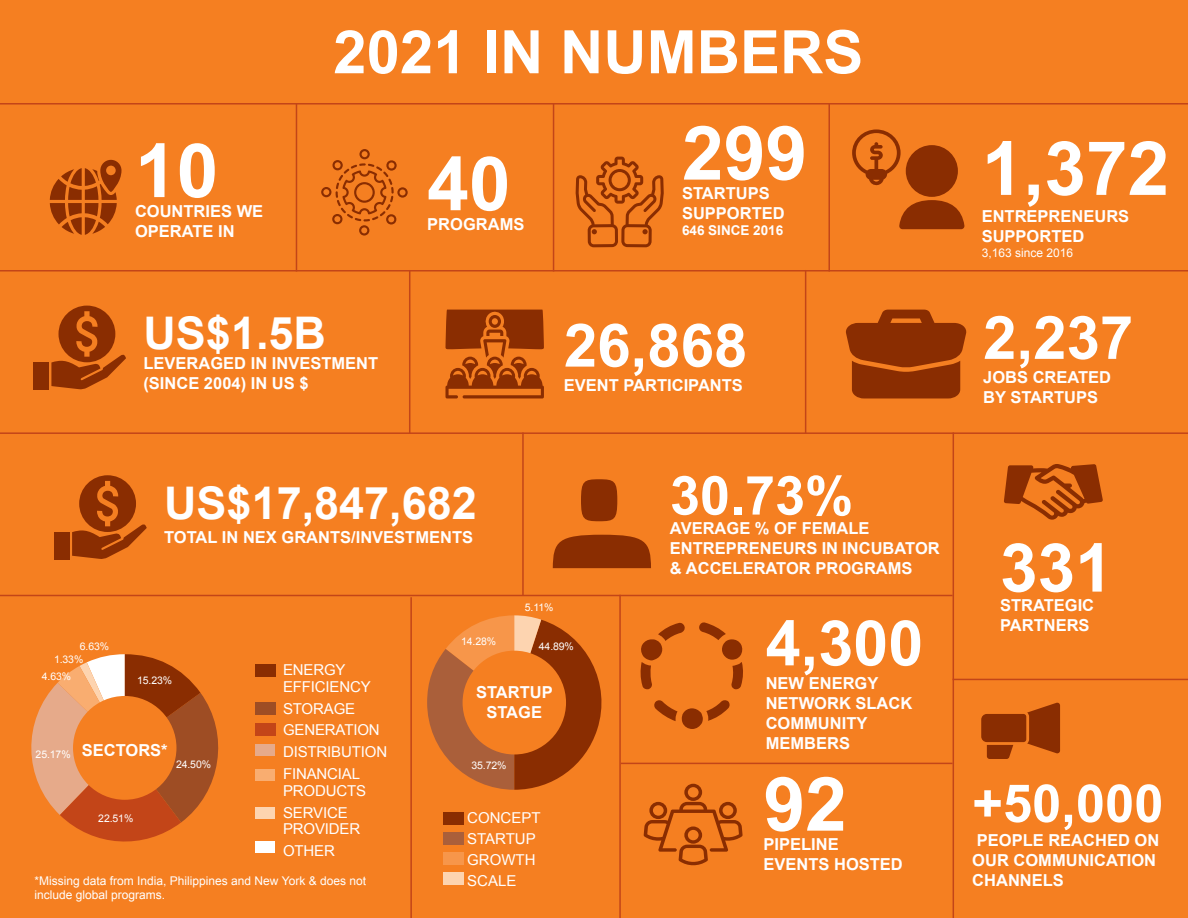
<style>
.page{position:relative;width:1188px;height:918px;background:#f57f21}
.page>*{position:absolute;margin:0;border:0;box-sizing:border-box;transform-origin:0 0}
.info_number{font:700 75px "Arial";color:#fff}
.info_number-2{font:700 67.5px "Arial";color:#fff}
.info_body{font:700 63px "Arial";color:#fff}
.heading{font:700 60px "Arial";color:#fff}
.info_number-3{font:700 60px "Arial";color:#fff}
.info_number-4{font:700 54px "Arial";color:#fff}
.info_body-2{font:700 52.5px "Arial";color:#fff}
.info_number-5{font:700 45px "Arial";color:#fff}
.info_body-3{font:700 16.5px/19.8px "Arial";color:#fff}
.info_body-4{font:15px/16.5px "Arial";letter-spacing:-.01em;color:#fff}
.info_body-5{font:700 13.5px "Arial";color:#fff}
.info_body-6{font:12px/14.4px "Arial";color:#fff}
.info_body-7{font:10.5px "Arial";letter-spacing:-.01em;color:#fff}
</style>
<div class="page">
<hr style="left:0;top:103px;width:1188px;height:2px;background:#c34518">
<hr style="left:0;top:270px;width:1188px;height:2px;background:#c34518">
<hr style="left:0;top:432px;width:1188px;height:2px;background:#c34518">
<hr style="left:0;top:595px;width:953px;height:1px;background:#c34518">
<svg style="left:1004px;top:464px;width:99px;height:56px"></svg>
<hr style="left:296px;top:103px;width:1px;height:169px;background:#c34518">
<hr style="left:409px;top:270px;width:1px;height:163px;background:#c34518">
<hr style="left:522px;top:432px;width:2px;height:164px;background:#c34518">
<hr style="left:619px;top:595px;width:2px;height:323px;background:#c34518">
<hr style="left:410px;top:597px;width:2px;height:321px;background:#c34518">
<hr style="left:621px;top:763px;width:332px;height:1px;background:#c34518">
<hr style="left:953px;top:679px;width:235px;height:1px;background:#c34518">
<hr style="left:805px;top:270px;width:1px;height:163px;background:#c34518">
<hr style="left:953px;top:432px;width:1px;height:486px;background:#c34518">
<hr style="left:553px;top:103px;width:1px;height:169px;background:#c34518">
<hr style="left:829px;top:103px;width:1px;height:169px;background:#c34518">
<svg style="left:445px;top:310px;width:99px;height:88px"></svg>
<svg style="left:852px;top:129px;width:113px;height:100px"></svg>
<svg style="left:644px;top:784px;width:99px;height:82px"></svg>
<svg style="left:31px;top:654px;width:188px;height:188px"></svg>
<div style="left:73px;top:696px;width:103px;height:104px;background:#f57f21;border-radius:50%"></div>
<svg style="left:846px;top:310px;width:121px;height:88px"></svg>
<svg style="left:427px;top:615px;width:175px;height:175px"></svg>
<div style="left:54px;top:532px;width:16px;height:27px;background:#8a2d01"></div>
<svg style="left:72px;top:475px;width:75px;height:84px"></svg>
<div style="left:33px;top:362px;width:16px;height:28px;background:#8a2d01"></div>
<svg style="left:51px;top:306px;width:75px;height:84px"></svg>
<svg style="left:553px;top:535px;width:98px;height:33px;background:#933403"></svg>
<div style="left:581px;top:479px;width:36px;height:42px;background:#8a2d01;border-radius:50%"></div>
<div style="left:255px;top:664px;width:20px;height:12px;background:#8a2d01"></div>
<div style="left:255px;top:724px;width:20px;height:12px;background:#c34518"></div>
<div style="left:255px;top:770px;width:20px;height:11px;background:#f9ad70"></div>
<div style="left:255px;top:703px;width:20px;height:12px;background:#9e4d24"></div>
<div style="left:255px;top:744px;width:20px;height:12px;background:#e6aa8a"></div>
<div style="left:255px;top:807px;width:20px;height:12px;background:#fdd4b0"></div>
<div style="left:255px;top:841px;width:20px;height:12px;background:#fff"></div>
<div style="left:443px;top:812px;width:20px;height:13px;background:#8a2d01"></div>
<div style="left:443px;top:833px;width:20px;height:12px;background:#aa5f3a"></div>
<div style="left:443px;top:853px;width:20px;height:12px;background:#f7964a"></div>
<div style="left:443px;top:873px;width:20px;height:12px;background:#fdd4b0"></div>
<svg style="left:321px;top:149px;width:87px;height:87px"></svg>
<svg style="left:50px;top:160px;width:72px;height:75px"></svg>
<svg style="left:576px;top:157px;width:88px;height:90px"></svg>
<div style="left:463px;top:651px;width:103px;height:103px;background:#f57f21;border-radius:50%"></div>
<svg style="left:640px;top:622px;width:45px;height:67px"></svg>
<svg style="left:699px;top:622px;width:44px;height:67px"></svg>
<svg style="left:654px;top:700px;width:76px;height:29px"></svg>
<svg style="left:981px;top:703px;width:79px;height:56px"></svg>
<p class="info_number" style="left:135px;top:121px;width:85px">10</p>
<p class="info_body-3" style="left:135px;top:202px;width:130px">COUNTRIES WE<br>OPERATE IN</p>
<p class="heading" style="left:333px;top:13px;width:532px">2021 IN NUMBERS</p>
<p class="info_number" style="left:427px;top:134px;width:85px">40</p>
<p class="info_body-3" style="left:427px;top:215px;width:99px">PROGRAMS</p>
<p class="info_number" style="left:682px;top:104px;width:127px">299</p>
<p class="info_body-3" style="left:682px;top:184px;width:104px">STARTUPS<br>SUPPORTED</p>
<p class="info_body-5" style="left:682px;top:222px;width:103px">646 SINCE 2016</p>
<p class="info_number-5" style="left:143px;top:304px;width:184px">US$1.5B</p>
<p class="info_body-3" style="left:143px;top:354px;width:236px">LEVERAGED IN INVESTMENT (SINCE 2004) IN US $</p>
<p class="info_number-5" style="left:164px;top:473px;width:314px">US$17,847,682</p>
<p class="info_body-3" style="left:164px;top:528px;width:310px">TOTAL IN NEX GRANTS/INVESTMENTS</p>
<p class="info_number-3" style="left:564px;top:306px;width:185px">26,868</p>
<p class="info_body-3" style="left:564px;top:375px;width:181px">EVENT PARTICIPANTS</p>
<p class="info_body-7" style="left:525px;top:601px;width:30px">5.11%</p>
<p class="info_number-4" style="left:670px;top:460px;width:185px">30.73%</p>
<p class="info_body-3" style="left:670px;top:519px;width:271px">AVERAGE % OF FEMALE<br>ENTREPRENEURS IN INCUBATOR &amp; ACCELERATOR PROGRAMS</p>
<p class="info_body-7" style="left:80px;top:639px;width:31px">6.63%</p>
<p class="info_body-7" style="left:54px;top:653px;width:31px">1.33%</p>
<p class="info_body-7" style="left:42px;top:669px;width:31px">4.63%</p>
<p class="info_body-7" style="left:137px;top:674px;width:37px">15.23%</p>
<p class="info_body-7" style="left:36px;top:747px;width:37px">25.17%</p>
<p class="info_body-3" style="left:82px;top:740px;width:87px">SECTORS*</p>
<p class="info_body-7" style="left:176px;top:757px;width:37px">24.50%</p>
<p class="info_body-7" style="left:98px;top:811px;width:37px">22.51%</p>
<p class="info_body-4" style="left:283px;top:662px;width:89px">ENERGY<br>EFFICIENCY</p>
<p class="info_body-4" style="left:283px;top:700px;width:74px">STORAGE</p>
<p class="info_body-4" style="left:283px;top:722px;width:98px">GENERATION</p>
<p class="info_body-4" style="left:283px;top:744px;width:106px">DISTRIBUTION</p>
<p class="info_body-4" style="left:283px;top:766px;width:85px">FINANCIAL<br>PRODUCTS</p>
<p class="info_body-4" style="left:283px;top:804px;width:79px">SERVICE<br>PROVIDER</p>
<p class="info_body-4" style="left:283px;top:843px;width:53px">OTHER</p>
<p class="info_body-6" style="left:35px;top:873px;width:333px">*Missing data from India, Philippines and New York &amp; does not include global programs.</p>
<p class="info_body-7" style="left:461px;top:634px;width:37px">14.28%</p>
<p class="info_body-7" style="left:539px;top:640px;width:37px">44.89%</p>
<p class="info_body-3" style="left:476px;top:683px;width:78px;text-align:center">STARTUP<br>STAGE</p>
<p class="info_body-7" style="left:471px;top:758px;width:37px">35.72%</p>
<p class="info_body-4" style="left:467px;top:810px;width:75px">CONCEPT</p>
<p class="info_body-4" style="left:467px;top:831px;width:70px">STARTUP</p>
<p class="info_body-4" style="left:467px;top:852px;width:70px">GROWTH</p>
<p class="info_body-4" style="left:467px;top:873px;width:51px">SCALE</p>
<p class="info_body" style="left:766px;top:602px;width:159px">4,300</p>
<p class="info_body-3" style="left:766px;top:674px;width:148px">NEW ENERGY<br>NETWORK SLACK<br>COMMUNITY<br>MEMBERS</p>
<p class="info_number" style="left:763px;top:755px;width:85px">92</p>
<p class="info_body-3" style="left:763px;top:835px;width:141px">PIPELINE<br>EVENTS HOSTED</p>
<p class="info_number" style="left:982px;top:119px;width:189px">1,372</p>
<p class="info_body-3" style="left:982px;top:207px;width:149px">ENTREPRENEURS<br>SUPPORTED</p>
<p class="info_body-6" style="left:982px;top:246px;width:93px">3,163 since 2016</p>
<p class="info_number-3" style="left:983px;top:298px;width:152px">2,237</p>
<p class="info_body-3" style="left:983px;top:368px;width:130px">JOBS CREATED<br>BY STARTUPS</p>
<p class="info_number-2" style="left:1000px;top:523px;width:114px">331</p>
<p class="info_body-3" style="left:1000px;top:596px;width:96px">STRATEGIC<br>PARTNERS</p>
<p class="info_body-2" style="left:972px;top:769px;width:193px">+50,000</p>
<p class="info_body-3" style="left:972px;top:831px;width:189px">PEOPLE REACHED ON<br>OUR COMMUNICATION<br>CHANNELS</p>
</div>
